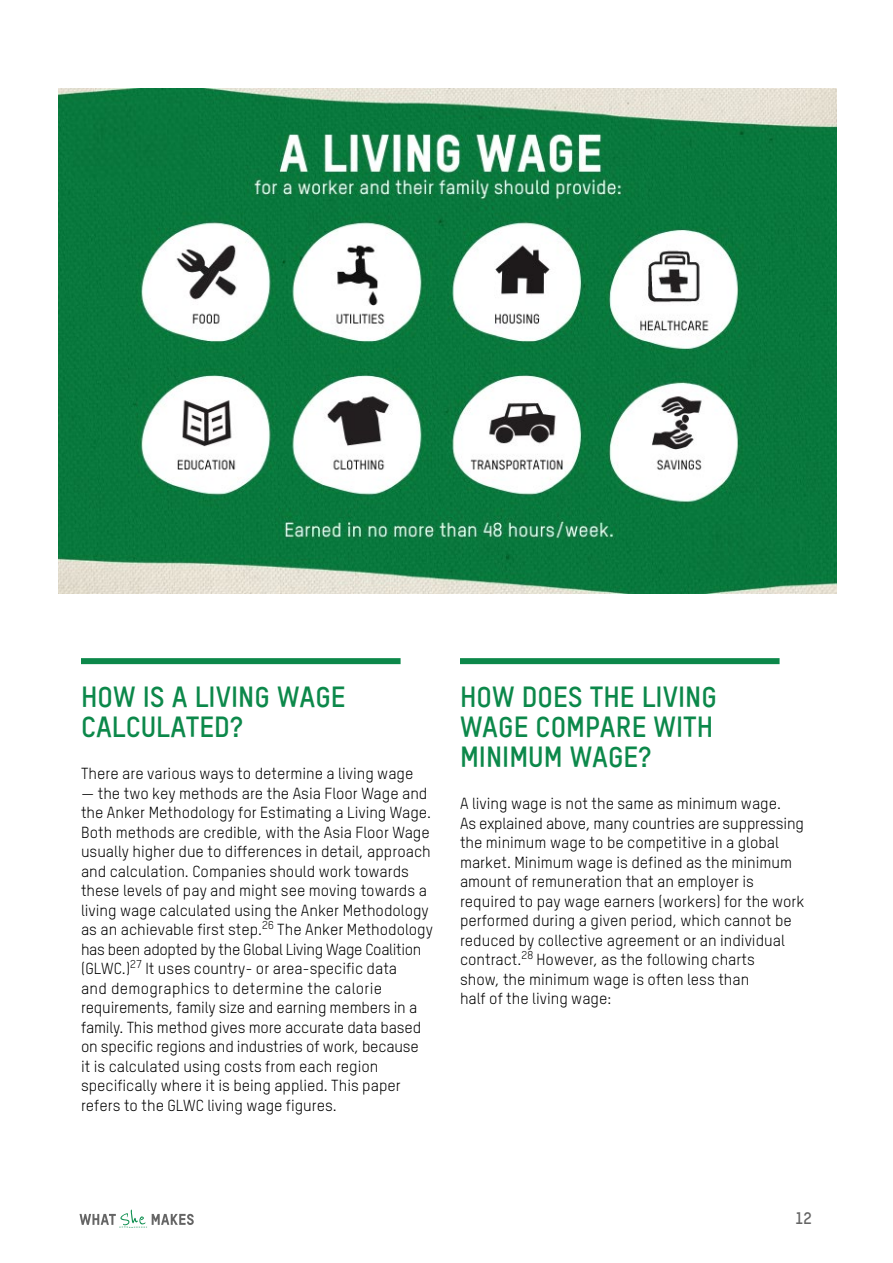
<style>
.page{position:relative;width:893px;height:1263px;background:#fff}
.page>*{position:absolute;margin:0;border:0;box-sizing:border-box;transform-origin:0 0}
.subhead_with_line{font:700 28.5px/30px "Oxfam TSTARPRO";color:#0c884a}
.t1{font:700 16.5px "Oxfam TSTARPRO";color:#656565}
.body{font:15.75px/19.5px "Oxfam TSTARPRO";color:#000}
</style>
<div class="page">
<svg style="left:80px;top:1209px;width:114px;height:19px"></svg>
<div style="left:81px;top:658px;width:320px;height:6px;background:#0c884a"></div>
<div style="left:460px;top:658px;width:320px;height:6px;background:#0c884a"></div>
<img style="left:59px;top:88px;width:777px;height:506px">
<p class="subhead_with_line" style="left:81px;top:680px;width:266px">HOW IS A LIVING WAGE<br>CALCULATED?</p>
<p class="body" style="left:81px;top:763px;width:334px">There are various ways to determine a living wage</p>
<p class="body" style="left:81px;top:782px;width:353px">— the two key methods are the Asia Floor Wage and the Anker Methodology for Estimating a Living Wage.<br>Both methods are credible, with the Asia Floor Wage usually higher due to differences in detail, approach and calculation. Companies should work towards these levels of pay and might see moving towards a living wage calculated using the Anker Methodology as an achievable first step.<sup>26</sup> The Anker Methodology has been adopted by the Global Living Wage Coalition (GLWC.)<sup>27</sup> It uses country- or area-specific data<br>and demographics to determine the calorie requirements, family size and earning members in a family. This method gives more accurate data based on specific regions and industries of work, because<br>it is calculated using costs from each region specifically where it is being applied. This paper refers to the GLWC living wage figures.</p>
<p class="subhead_with_line" style="left:460px;top:680px;width:258px">HOW DOES THE LIVING<br>WAGE COMPARE WITH<br>MINIMUM WAGE?</p>
<p class="body" style="left:460px;top:793px;width:346px">A living wage is not the same as minimum wage.<br>As explained above, many countries are suppressing the minimum wage to be competitive in a global market. Minimum wage is defined as the minimum amount of remuneration that an employer is required to pay wage earners (workers) for the work performed during a given period, which cannot be reduced by collective agreement or an individual contract.<sup>28</sup> However, as the following charts<br>show, the minimum wage is often less than<br>half of the living wage:</p>
<p class="t1" style="left:795px;top:1206px;width:18px">12</p>
</div>
